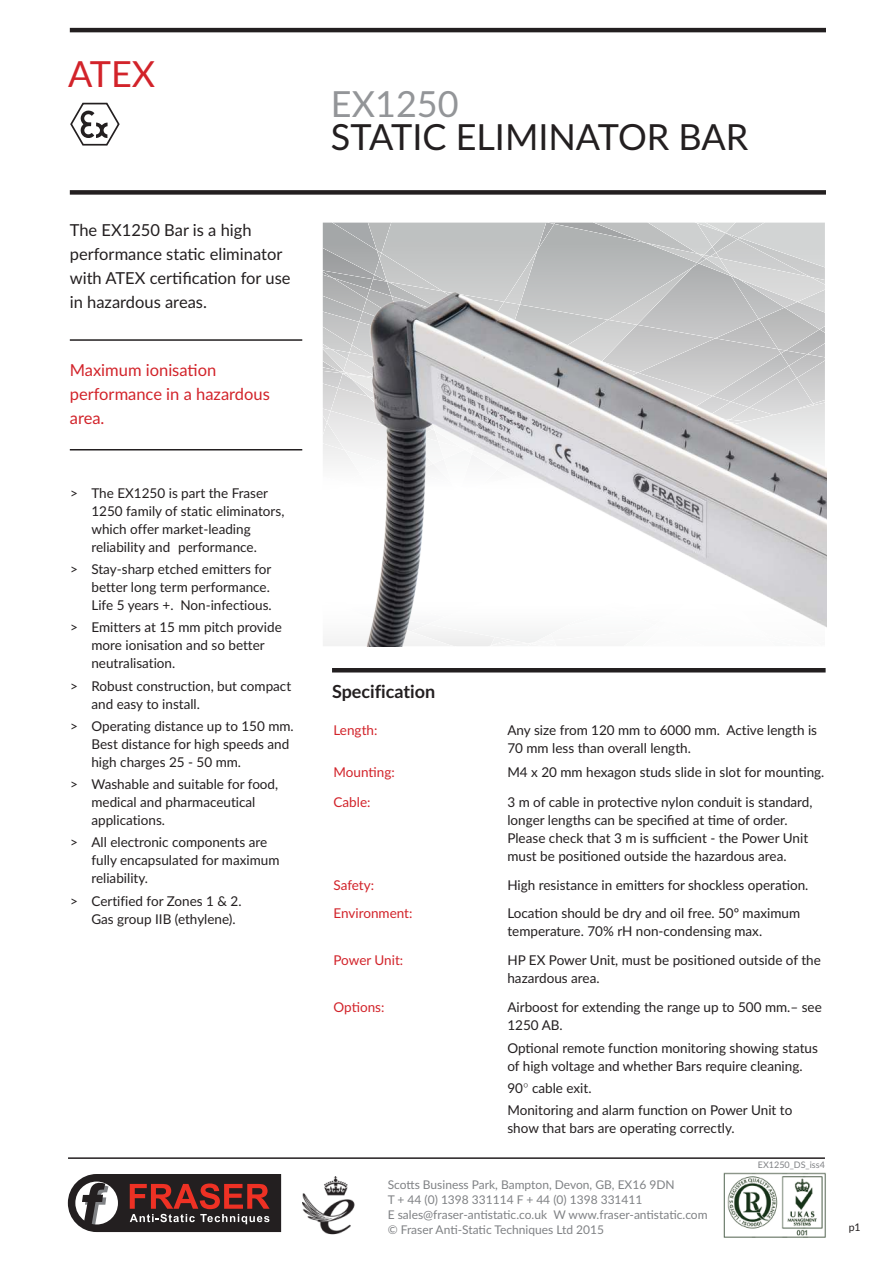
<style>
.page{position:relative;width:893px;height:1263px;background:#fff}
.page>*{position:absolute;margin:0;border:0;box-sizing:border-box;transform-origin:0 0}
.t1{font:36px "Lato";color:#231f20}
.t2{font:36px "Lato";color:#939598}
.t3{font:36px "Lato";color:#d2232a}
.t4{font:700 18px "Lato";color:#231f20}
.t5{font:16.5px/24px "Lato";color:#231f20}
.t6{font:16.5px/24px "Lato";color:#d2232a}
.t7{font:13.5px/18px "Lato";color:#231f20}
.t8{font:13.5px "Lato";color:#d2232a}
.t9{font:12px/15px "Lato";color:#808285}
.t10{font:10.5px "Lato";color:#231f20}
.t11{font:9px "Lato";color:#808285}
.s1{font-weight:300}
</style>
<div class="page">
<hr style="left:68px;top:1157px;width:757px;height:2px;background:#231f20">
<img style="left:723px;top:1172px;width:103px;height:65px">
<svg style="left:68px;top:1174px;width:213px;height:58px"></svg>
<img style="left:303px;top:1177px;width:52px;height:57px">
<img style="left:327px;top:422px;width:4px;height:39px">
<img style="left:323px;top:422px;width:4px;height:14px">
<svg style="left:323px;top:411px;width:8px;height:11px"></svg>
<img style="left:323px;top:388px;width:8px;height:23px">
<img style="left:323px;top:373px;width:8px;height:15px">
<img style="left:323px;top:371px;width:8px;height:2px">
<img style="left:323px;top:353px;width:8px;height:18px">
<img style="left:323px;top:345px;width:8px;height:8px">
<img style="left:323px;top:322px;width:8px;height:23px">
<img style="left:323px;top:311px;width:8px;height:11px">
<img style="left:323px;top:289px;width:8px;height:22px">
<img style="left:323px;top:275px;width:8px;height:4px">
<img style="left:323px;top:222px;width:9px;height:53px">
<img style="left:546px;top:222px;width:8px;height:27px">
<div style="left:391px;top:222px;width:155px;height:27px;background:#bec1c1"></div>
<img style="left:332px;top:222px;width:36px;height:27px">
<img style="left:368px;top:222px;width:23px;height:27px">
<img style="left:554px;top:222px;width:39px;height:21px">
<svg style="left:547px;top:222px;width:8px;height:2px"></svg>
<img style="left:593px;top:222px;width:54px;height:27px">
<img style="left:647px;top:222px;width:65px;height:27px">
<img style="left:712px;top:239px;width:26px;height:10px">
<img style="left:697px;top:233px;width:28px;height:14px">
<img style="left:725px;top:238px;width:15px;height:1px">
<img style="left:696px;top:222px;width:9px;height:11px">
<img style="left:740px;top:222px;width:85px;height:27px">
<img style="left:725px;top:222px;width:40px;height:16px">
<img style="left:705px;top:222px;width:31px;height:11px">
<div style="left:70px;top:190px;width:756px;height:5px;background:#231f20"></div>
<hr style="left:70px;top:339px;width:232px;height:2px;background:#231f20">
<hr style="left:70px;top:449px;width:232px;height:1px;background:#231f20">
<img style="left:331px;top:249px;width:495px;height:397px">
<hr style="left:70px;top:28px;width:756px;height:4px;background:#231f20">
<hr style="left:332px;top:668px;width:494px;height:4px;background:#231f20">
<svg style="left:70px;top:102px;width:50px;height:44px"></svg>
<h1 class="t3" style="left:68px;top:48px;width:89px">ATEX</h1>
<p class="t5" style="left:70px;top:217px;width:222px">The EX1250 Bar is a high performance static eliminator with ATEX certification for use in hazardous areas.</p>
<p class="t6" style="left:70px;top:357px;width:201px">Maximum ionisation performance in a hazardous area.</p>
<p class="t7" style="left:91px;top:483px;width:194px;text-indent:-21px">&gt; The EX1250 is part the Fraser<br>1250 family of static eliminators, which offer market-leading reliability and performance.</p>
<p class="t7" style="left:91px;top:560px;width:182px;text-indent:-21px">&gt; Stay-sharp etched emitters for better long term performance.<br>Life 5 years +. Non-infectious.</p>
<p class="t7" style="left:91px;top:618px;width:192px;text-indent:-21px">&gt; Emitters at 15 mm pitch provide more ionisation and so better neutralisation.</p>
<p class="t7" style="left:91px;top:676px;width:201px;text-indent:-21px">&gt; Robust construction, but compact and easy to install.</p>
<p class="t7" style="left:91px;top:716px;width:204px;text-indent:-21px">&gt; Operating distance up to 150 mm.<br>Best distance for high speeds and high charges 25 - 50 mm.</p>
<p class="t7" style="left:91px;top:775px;width:188px;text-indent:-21px">&gt; Washable and suitable for food, medical and pharmaceutical applications.</p>
<p class="t7" style="left:91px;top:833px;width:189px;text-indent:-21px">&gt; All electronic components are fully encapsulated for maximum reliability.</p>
<p class="t7" style="left:91px;top:891px;width:152px;text-indent:-21px">&gt; Certified for Zones 1 &amp; 2.<br>Gas group IIB (ethylene).</p>
<h1 class="t2" style="left:331px;top:78px;width:129px">EX1250</h1>
<h1 class="t1" style="left:331px;top:111px;width:419px">STATIC ELIMINATOR BAR</h1>
<h2 class="t4" style="left:332px;top:684px;width:105px">Specification</h2>
<p class="t8" style="left:334px;top:721px;width:45px">Length:</p>
<p class="t7" style="left:507px;top:721px;width:311px">Any size from 120 mm to 6000 mm. Active length is<br>70 mm less than overall length.</p>
<p class="t8" style="left:334px;top:763px;width:63px">Mounting:</p>
<p class="t7" style="left:507px;top:763px;width:318px">M4 x 20 mm hexagon studs slide in slot for mounting.</p>
<p class="t8" style="left:334px;top:792px;width:38px">Cable:</p>
<p class="t7" style="left:507px;top:792px;width:307px">3 m of cable in protective nylon conduit is standard, longer lengths can be specified at time of order.<br>Please check that 3 m is sufficient - the Power Unit must be positioned outside the hazardous area.</p>
<p class="t8" style="left:334px;top:875px;width:42px">Safety:</p>
<p class="t7" style="left:507px;top:875px;width:302px">High resistance in emitters for shockless operation.</p>
<p class="t8" style="left:334px;top:904px;width:80px">Environment:</p>
<p class="t7" style="left:507px;top:904px;width:294px">Location should be dry and oil free. 50º maximum temperature. 70% rH non-condensing max.</p>
<p class="t8" style="left:334px;top:951px;width:71px">Power Unit:</p>
<p class="t7" style="left:507px;top:951px;width:315px">HP EX Power Unit, must be positioned outside of the hazardous area.</p>
<p class="t8" style="left:334px;top:998px;width:52px">Options:</p>
<p class="t7" style="left:507px;top:998px;width:316px">Airboost for extending the range up to 500 mm.– see<br>1250 AB.</p>
<p class="t7" style="left:507px;top:1038px;width:312px">Optional remote function monitoring showing status of high voltage and whether Bars require cleaning.</p>
<p class="t7" style="left:507px;top:1076px;width:286px;line-height:22.2px">90<span class="s1">º</span> cable exit.<br>Monitoring and alarm function on Power Unit to</p>
<p class="t7" style="left:507px;top:1118px;width:229px">show that bars are operating correctly.</p>
<p class="t9" style="left:388px;top:1176px;width:321px">Scotts Business Park, Bampton, Devon, GB, EX16 9DN<br>T + 44 (0) 1398 331114 F + 44 (0) 1398 331411<br>E sales@fraser-antistatic.co.uk W www.fraser-antistatic.com © Fraser Anti-Static Techniques Ltd 2015</p>
<p class="t11" style="left:758px;top:1161px;width:69px">EX1250_DS_iss4</p>
<p class="t10" style="left:849px;top:1219px;width:13px">p1</p>
</div>
